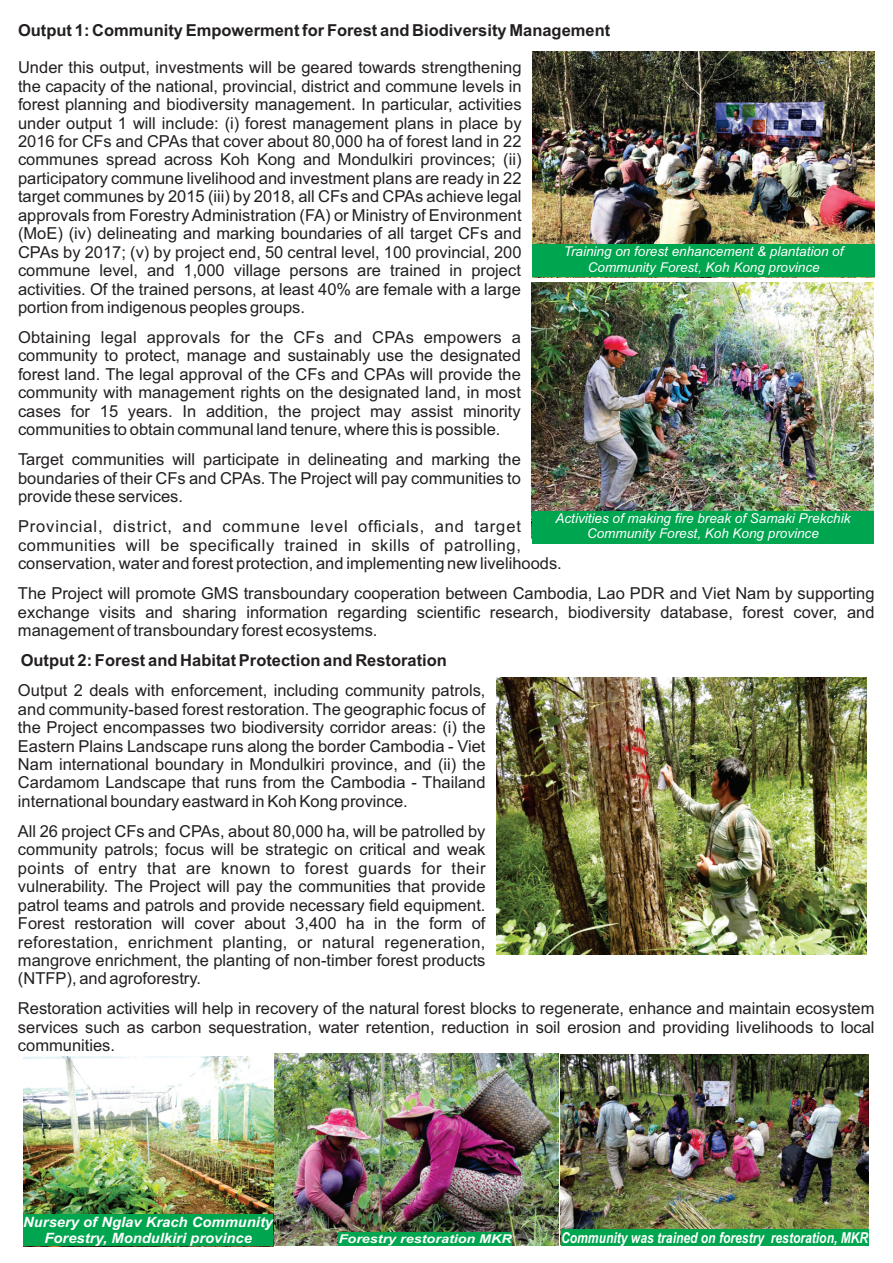
<style>
.page{position:relative;width:893px;height:1263px;background:#fff}
.page>*{position:absolute;margin:0;border:0;box-sizing:border-box;transform-origin:0 0}
.t1{font:16.5px/18.5px "Arial";color:#231f20;text-align:justify}
.t2{font:16.5px/18.5px "Arial";letter-spacing:.03em;color:#231f20}
.t3{font:700 16.5px "Arial";color:#231f20}
.t4{font:italic 700 15px "Arial";color:#fff;scale:.81 1}
.t5{font:italic 700 14.25px/15.9px "Arial";color:#fff;text-align:center;scale:1.04 1}
.t6{font:italic 13.5px/15.1px "Arial";color:#fff;text-align:center}
.t7{font:italic 700 12.15px "Arial";color:#fff;scale:1.18 1}
</style>
<div class="page">
<img style="left:23px;top:1056px;width:251px;height:190px">
<img style="left:561px;top:1054px;width:307px;height:175px">
<img style="left:275px;top:1054px;width:283px;height:192px">
<img style="left:496px;top:677px;width:370px;height:278px">
<div style="left:23px;top:1214px;width:250px;height:32px;background:#00a54f"></div>
<div style="left:339px;top:1232px;width:173px;height:14px;background:#00a54f"></div>
<div style="left:561px;top:1229px;width:307px;height:17px;background:#00a54f"></div>
<img style="left:532px;top:282px;width:342px;height:229px">
<div style="left:532px;top:511px;width:342px;height:33px;background:#00a54f"></div>
<img style="left:532px;top:51px;width:343px;height:226px">
<div style="left:533px;top:244px;width:342px;height:33px;background:#00a54f"></div>
<p class="t3" style="left:18px;top:24px;width:594px">Output 1: Community Empowerment for Forest and Biodiversity Management</p>
<p class="t1" style="left:18px;top:60px;width:505px">Under this output, investments will be geared towards strengthening the capacity of the national, provincial, district and commune levels in forest planning and biodiversity management. In particular, activities under output 1 will include: (i) forest management plans in place by 2016 for CFs and CPAs that cover about 80,000 ha of forest land in 22 communes spread across Koh Kong and Mondulkiri provinces; (ii) participatory commune livelihood and investment plans are ready in 22 target communes by 2015 (iii) by 2018, all CFs and CPAs achieve legal approvals from Forestry Administration (FA) or Ministry of Environment (MoE) (iv) delineating and marking boundaries of all target CFs and CPAs by 2017; (v) by project end, 50 central level, 100 provincial, 200 commune level, and 1,000 village persons are trained in project activities. Of the trained persons, at least 40% are female with a large portion from indigenous peoples groups.</p>
<p class="t1" style="left:18px;top:329px;width:504px">Obtaining legal approvals for the CFs and CPAs empowers a community to protect, manage and sustainably use the designated forest land. The legal approval of the CFs and CPAs will provide the community with management rights on the designated land, in most cases for 15 years. In addition, the project may assist minority communities to obtain communal land tenure, where this is possible.</p>
<p class="t1" style="left:18px;top:452px;width:504px">Target communities will participate in delineating and marking the boundaries of their CFs and CPAs. The Project will pay communities to provide these services.</p>
<p class="t2" style="left:18px;top:519px;width:545px">Provincial, district, and commune level officials, and target communities will be specifically trained in skills of patrolling, conservation, water and forest protection, and implementing new livelihoods.</p>
<p class="t1" style="left:18px;top:586px;width:858px">The Project will promote GMS transboundary cooperation between Cambodia, Lao PDR and Viet Nam by supporting exchange visits and sharing information regarding scientific research, biodiversity database, forest cover, and management of transboundary forest ecosystems.</p>
<p class="t3" style="left:21px;top:654px;width:428px">Output 2: Forest and Habitat Protection and Restoration</p>
<p class="t1" style="left:18px;top:683px;width:469px">Output 2 deals with enforcement, including community patrols, and community-based forest restoration. The geographic focus of the Project encompasses two biodiversity corridor areas: (i) the Eastern Plains Landscape runs along the border Cambodia - Viet Nam international boundary in Mondulkiri province, and (ii) the Cardamom Landscape that runs from the Cambodia - Thailand international boundary eastward in Koh Kong province.</p>
<p class="t1" style="left:18px;top:823px;width:469px">All 26 project CFs and CPAs, about 80,000 ha, will be patrolled by community patrols; focus will be strategic on critical and weak points of entry that are known to forest guards for their vulnerability. The Project will pay the communities that provide patrol teams and patrols and provide necessary field equipment.<br>Forest restoration will cover about 3,400 ha in the form of reforestation, enrichment planting, or natural regeneration, mangrove enrichment, the planting of non-timber forest products (NTFP), and agroforestry.</p>
<p class="t1" style="left:18px;top:1001px;width:858px">Restoration activities will help in recovery of the natural forest blocks to regenerate, enhance and maintain ecosystem services such as carbon sequestration, water retention, reduction in soil erosion and providing livelihoods to local communities.</p>
<p class="t6" style="left:564px;top:245px;width:281px">Training on forest enhancement &amp; plantation of<br>Community Forest, Koh Kong province</p>
<p class="t6" style="left:556px;top:512px;width:296px">Activities of making fire break of Samaki Prekchik<br>Community Forest, Koh Kong province</p>
<p class="t5" style="left:23px;top:1215px;width:242px">Nursery of Nglav Krach Community<br>Forestry, Mondulkiri province</p>
<p class="t7" style="left:339px;top:1234px;width:148px">Forestry restoration MKR</p>
<p class="t4" style="left:561px;top:1232px;width:381px">Community was trained on forestry restoration, MKR</p>
</div>
